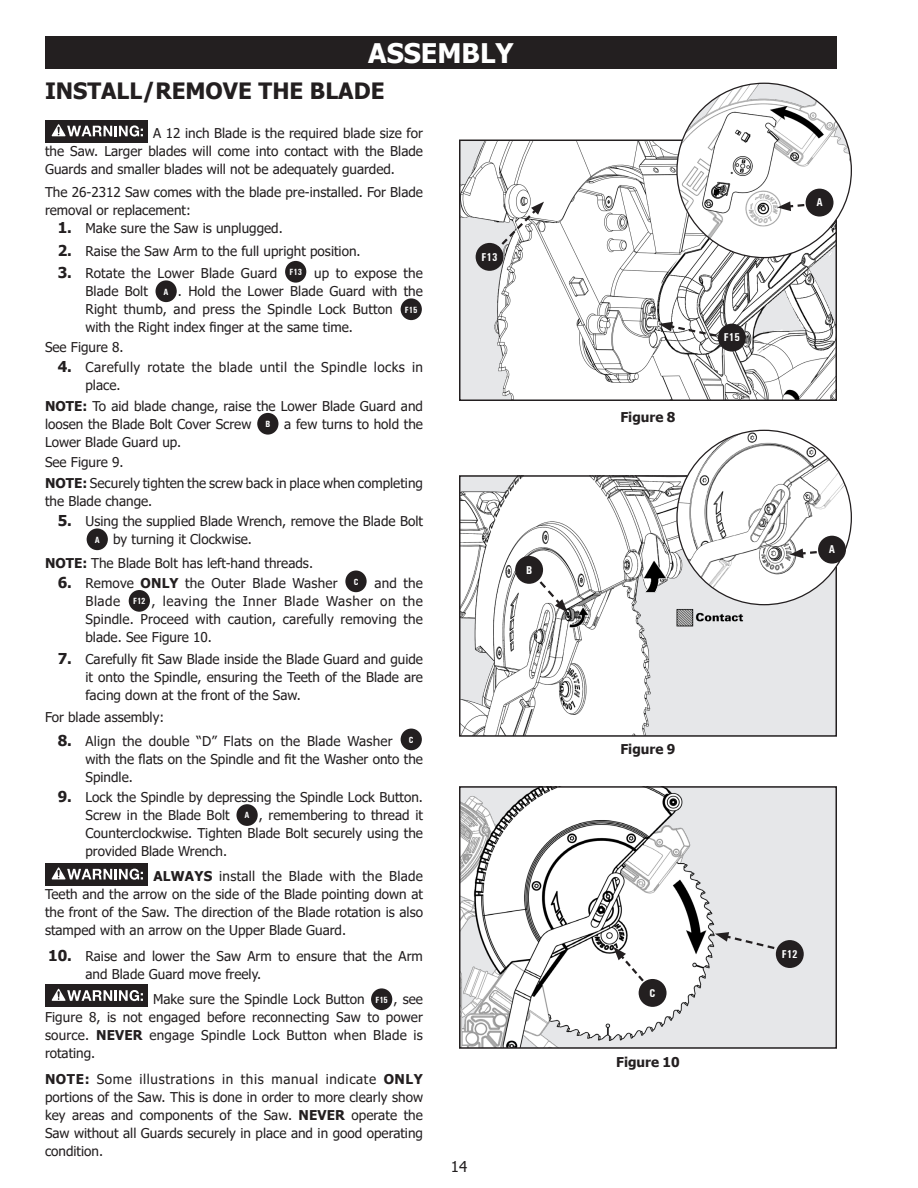
<style>
.page{position:relative;width:918px;height:1188px;background:#fff}
.page>*{position:absolute;margin:0;border:0;box-sizing:border-box;transform-origin:0 0}
.Section_Header{font:700 27px "Tahoma";color:#fff}
.Sub_Header{font:700 22.5px "Tahoma";color:#231f20}
.t1{font:15px "Tahoma";color:#231f20}
.Body_Text{font:13.5px/18px "Tahoma";color:#231f20;text-align:justify}
.Body_Text-2{font:13.5px/18px "Tahoma";letter-spacing:.03em;color:#231f20}
.Paragraph_Center{font:700 13.5px "Tahoma";color:#231f20}
.Table_of_Contents{font:700 condensed 11.4px "Univers";color:#fff}
.Table_of_Contents-2{font:700 condensed 9px "Univers";color:#fff}
.s1{font-weight:700;font-size:15px}
.s2{font-weight:700}
</style>
<div class="page">
<img style="left:462px;top:143px;width:372px;height:255px">
<div style="left:459px;top:140px;width:378px;height:261px;border:2px solid #231f20"></div>
<svg style="left:491px;top:202px;width:53px;height:53px"></svg>
<svg style="left:659px;top:322px;width:70px;height:18px"></svg>
<div style="left:476px;top:243px;width:28px;height:28px;background:#231f20;border-radius:50%"></div>
<div style="left:718px;top:324px;width:28px;height:28px;background:#231f20;border-radius:50%"></div>
<div style="left:45px;top:36px;width:792px;height:33px;background:#231f20"></div>
<img style="left:677px;top:83px;width:174px;height:174px">
<svg style="left:777px;top:201px;width:31px;height:10px"></svg>
<div style="left:806px;top:189px;width:28px;height:28px;background:#231f20;border-radius:50%"></div>
<div style="left:460px;top:476px;width:376px;height:260px;background:#e6e7e9"></div>
<img style="left:462px;top:478px;width:352px;height:256px">
<div style="left:459px;top:475px;width:378px;height:262px;border:2px solid #231f20"></div>
<img style="left:677px;top:430px;width:174px;height:175px;border-radius:87px">
<svg style="left:790px;top:548px;width:30px;height:10px"></svg>
<div style="left:818px;top:536px;width:28px;height:28px;background:#231f20;border-radius:50%"></div>
<div style="left:45px;top:120px;width:103px;height:23px;background:#231f20"></div>
<svg style="left:52px;top:124px;width:91px;height:13px"></svg>
<div style="left:285px;top:261px;width:21px;height:22px;background:#231f20;border-radius:50%"></div>
<div style="left:156px;top:280px;width:21px;height:22px;background:#231f20;border-radius:50%"></div>
<div style="left:401px;top:298px;width:21px;height:22px;background:#231f20;border-radius:50%"></div>
<div style="left:257px;top:413px;width:21px;height:22px;background:#231f20;border-radius:50%"></div>
<div style="left:87px;top:528px;width:21px;height:22px;background:#231f20;border-radius:50%"></div>
<div style="left:345px;top:571px;width:22px;height:21px;background:#231f20;border-radius:50%"></div>
<div style="left:129px;top:590px;width:21px;height:22px;background:#231f20;border-radius:50%"></div>
<div style="left:401px;top:729px;width:21px;height:21px;background:#231f20;border-radius:50%"></div>
<div style="left:236px;top:804px;width:22px;height:22px;background:#231f20;border-radius:50%"></div>
<div style="left:45px;top:863px;width:103px;height:23px;background:#231f20"></div>
<svg style="left:52px;top:867px;width:91px;height:13px"></svg>
<div style="left:45px;top:985px;width:103px;height:22px;background:#231f20"></div>
<svg style="left:52px;top:989px;width:91px;height:12px"></svg>
<div style="left:371px;top:988px;width:21px;height:22px;background:#231f20;border-radius:50%"></div>
<svg style="left:529px;top:570px;width:39px;height:43px;background:#e9e9e9"></svg>
<div style="left:515px;top:556px;width:28px;height:28px;background:#231f20;border-radius:50%"></div>
<div style="left:460px;top:787px;width:376px;height:261px;background:#e6e7e9"></div>
<img style="left:462px;top:789px;width:339px;height:257px">
<div style="left:459px;top:786px;width:378px;height:263px;border:2px solid #231f20"></div>
<svg style="left:613px;top:947px;width:33px;height:37px"></svg>
<svg style="left:715px;top:932px;width:73px;height:21px"></svg>
<div style="left:639px;top:979px;width:28px;height:28px;background:#231f20;border-radius:50%"></div>
<div style="left:776px;top:940px;width:28px;height:28px;background:#231f20;border-radius:50%"></div>
<p class="Section_Header" style="left:368px;top:34px;width:147px">ASSEMBLY</p>
<p class="Sub_Header" style="left:45px;top:75px;width:341px">INSTALL/REMOVE THE BLADE</p>
<p class="Body_Text" style="left:45px;top:125px;width:380px;text-indent:108px">A 12 inch Blade is the required blade size for the Saw. Larger blades will come into contact with the Blade Guards and smaller blades will not be adequately guarded.</p>
<p class="Body_Text" style="left:45px;top:184px;width:380px">The 26-2312 Saw comes with the blade pre-installed. For Blade removal or replacement:</p>
<p class="Body_Text" style="left:58px;top:220px;width:227px"><span class="s1">1.</span> Make sure the Saw is unplugged.</p>
<p class="Body_Text" style="left:58px;top:243px;width:304px"><span class="s1">2.</span> Raise the Saw Arm to the full upright position.</p>
<p class="Body_Text" style="left:58px;top:265px;width:221px"><span class="s1">3.</span> Rotate the Lower Blade Guard</p>
<p class="Table_of_Contents-2" style="left:289px;top:267px;width:14px">F13</p>
<p class="Body_Text" style="left:314px;top:265px;width:110px">up to expose the</p>
<p class="Body_Text" style="left:86px;top:283px;width:64px">Blade Bolt</p>
<p class="Table_of_Contents-2" style="left:164px;top:286px;width:6px">A</p>
<p class="Body_Text" style="left:86px;top:283px;width:339px;text-indent:92px">. Hold the Lower Blade Guard with the<br>Right thumb, and press the Spindle Lock Button</p>
<p class="Table_of_Contents-2" style="left:405px;top:304px;width:14px">F15</p>
<p class="Body_Text" style="left:86px;top:319px;width:269px">with the Right index finger at the same time.</p>
<p class="Body_Text" style="left:45px;top:339px;width:80px">See Figure 8.</p>
<p class="Body_Text-2" style="left:86px;top:359px;width:339px;text-indent:-28px"><span class="s1">4.</span> Carefully rotate the blade until the Spindle locks in place.</p>
<p class="Body_Text" style="left:45px;top:397px;width:380px"><span class="s2">NOTE:</span> To aid blade change, raise the Lower Blade Guard and loosen the Blade Bolt Cover Screw</p>
<p class="Table_of_Contents-2" style="left:265px;top:419px;width:6px">B</p>
<p class="Body_Text" style="left:284px;top:415px;width:140px">a few turns to hold the</p>
<p class="Body_Text" style="left:45px;top:433px;width:138px">Lower Blade Guard up.</p>
<p class="Body_Text" style="left:45px;top:454px;width:80px">See Figure 9.</p>
<p class="Body_Text" style="left:45px;top:475px;width:380px"><span class="s2">NOTE:</span> Securely tighten the screw back in place when completing the Blade change.</p>
<p class="Body_Text" style="left:58px;top:513px;width:367px"><span class="s1">5.</span> Using the supplied Blade Wrench, remove the Blade Bolt</p>
<p class="Table_of_Contents-2" style="left:95px;top:534px;width:6px">A</p>
<p class="Body_Text" style="left:113px;top:531px;width:140px">by turning it Clockwise.</p>
<p class="Body_Text" style="left:45px;top:554px;width:270px"><span class="s2">NOTE:</span> The Blade Bolt has left-hand threads.</p>
<p class="Body_Text" style="left:58px;top:575px;width:281px"><span class="s1">6.</span> Remove <span class="s2">ONLY</span> the Outer Blade Washer</p>
<p class="Table_of_Contents-2" style="left:354px;top:576px;width:6px">C</p>
<p class="Body_Text" style="left:374px;top:575px;width:50px">and the</p>
<p class="Body_Text" style="left:86px;top:593px;width:36px">Blade</p>
<p class="Table_of_Contents-2" style="left:133px;top:596px;width:14px">F12</p>
<p class="Body_Text" style="left:86px;top:593px;width:339px;text-indent:66px">, leaving the Inner Blade Washer on the Spindle. Proceed with caution, carefully removing the blade. See Figure 10.</p>
<p class="Body_Text" style="left:86px;top:651px;width:339px;text-indent:-28px"><span class="s1">7.</span> Carefully fit Saw Blade inside the Blade Guard and guide it onto the Spindle, ensuring the Teeth of the Blade are facing down at the front of the Saw.</p>
<p class="Body_Text" style="left:45px;top:709px;width:121px">For blade assembly:</p>
<p class="Body_Text" style="left:58px;top:733px;width:336px"><span class="s1">8.</span> Align the double “D” Flats on the Blade Washer</p>
<p class="Table_of_Contents-2" style="left:409px;top:734px;width:6px">C</p>
<p class="Body_Text" style="left:86px;top:751px;width:339px">with the flats on the Spindle and fit the Washer onto the<br>Spindle.</p>
<p class="Body_Text" style="left:86px;top:789px;width:339px;text-indent:-28px"><span class="s1">9.</span> Lock the Spindle by depressing the Spindle Lock Button.<br>Screw in the Blade Bolt</p>
<p class="Body_Text" style="left:86px;top:807px;width:339px;text-indent:173px">, remembering to thread it Counterclockwise. Tighten Blade Bolt securely using the provided Blade Wrench.</p>
<p class="Body_Text" style="left:45px;top:868px;width:380px;text-indent:108px"><span class="s2">ALWAYS</span> install the Blade with the Blade Teeth and the arrow on the side of the Blade pointing down at the front of the Saw. The direction of the Blade rotation is also stamped with an arrow on the Upper Blade Guard.</p>
<p class="Body_Text" style="left:86px;top:948px;width:339px;text-indent:-37px"><span class="s1">10.</span> Raise and lower the Saw Arm to ensure that the Arm and Blade Guard move freely.</p>
<p class="Body_Text" style="left:153px;top:991px;width:213px">Make sure the Spindle Lock Button</p>
<p class="Table_of_Contents-2" style="left:375px;top:994px;width:14px">F15</p>
<p class="Table_of_Contents-2" style="left:245px;top:810px;width:6px">A</p>
<p class="Body_Text" style="left:45px;top:991px;width:380px;text-indent:348px">, see Figure 8, is not engaged before reconnecting Saw to power source. <span class="s2">NEVER</span> engage Spindle Lock Button when Blade is rotating.</p>
<p class="Body_Text" style="left:45px;top:1071px;width:380px"><span class="s2">NOTE:</span> Some illustrations in this manual indicate <span class="s2">ONLY </span>portions of the Saw. This is done in order to more clearly show key areas and components of the Saw. <span class="s2">NEVER</span> operate the Saw without all Guards securely in place and in good operating condition.</p>
<p class="Table_of_Contents" style="left:482px;top:250px;width:17px">F13</p>
<p class="t1" style="left:451px;top:1157px;width:18px">14</p>
<p class="Table_of_Contents" style="left:526px;top:563px;width:8px">B</p>
<p class="Paragraph_Center" style="left:620px;top:408px;width:57px">Figure 8</p>
<p class="Table_of_Contents" style="left:724px;top:331px;width:17px">F15</p>
<p class="Paragraph_Center" style="left:620px;top:740px;width:57px">Figure 9</p>
<p class="Table_of_Contents" style="left:816px;top:196px;width:8px">A</p>
<p class="Table_of_Contents" style="left:829px;top:543px;width:8px">A</p>
<p class="Table_of_Contents" style="left:650px;top:986px;width:7px">C</p>
<p class="Paragraph_Center" style="left:616px;top:1052px;width:65px">Figure 10</p>
<p class="Table_of_Contents" style="left:782px;top:947px;width:17px">F12</p>
</div>
